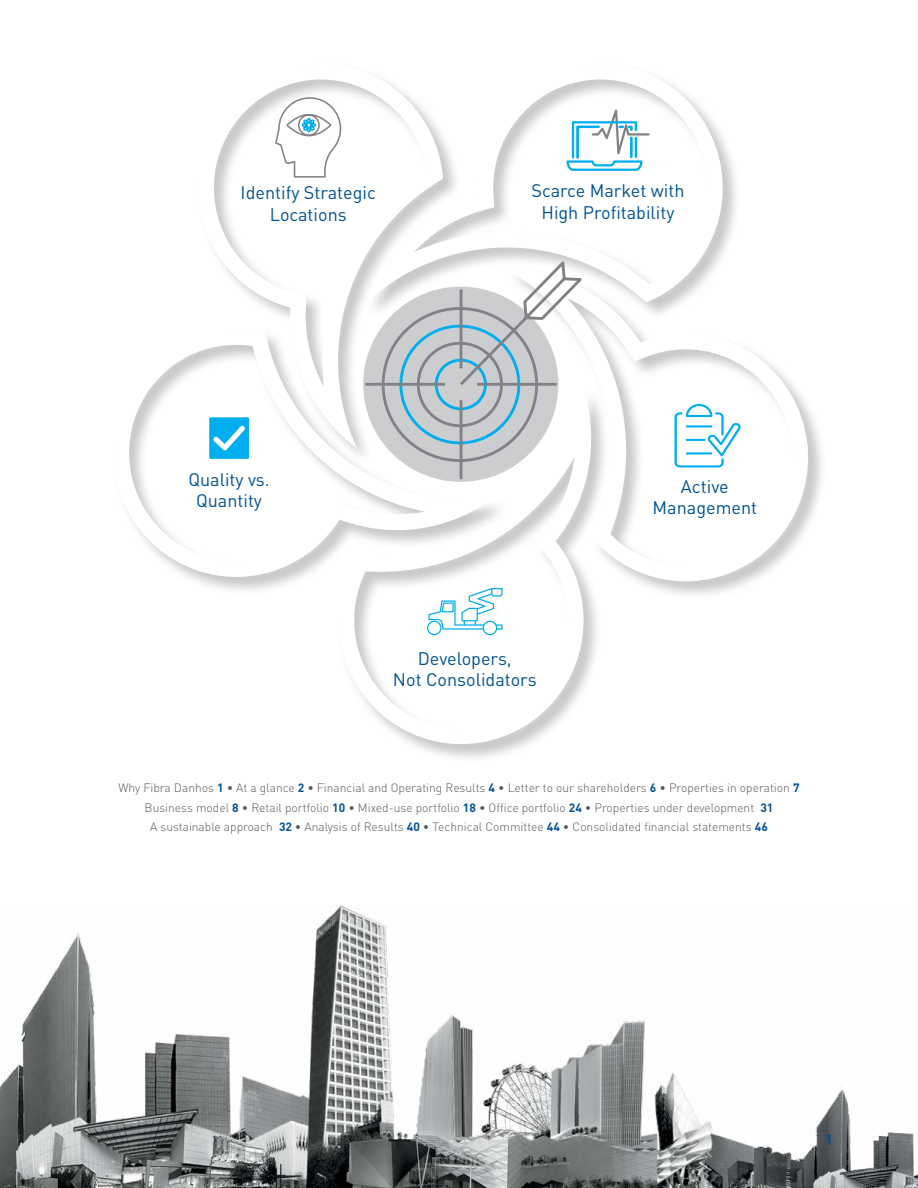
<style>
.page{position:relative;width:918px;height:1188px;background:#fff}
.page>*{position:absolute;margin:0;border:0;box-sizing:border-box;transform-origin:0 0}
.t1{font:18px/21.6px "DIN";color:#005293;text-align:center}
.t2{font:700 15px "DIN";color:#005293}
.t3{font:300 12px/19.5px "DIN";color:#58595b;text-align:center}
.s1{font-weight:700;color:#005399}
</style>
<div class="page">
<svg style="left:214px;top:79px;width:152px;height:249px"></svg>
<svg style="left:129px;top:328px;width:226px;height:261px"></svg>
<svg style="left:328px;top:388px;width:269px;height:370px"></svg>
<div style="left:506px;top:267px;width:321px;height:333px;background:#808285;opacity:.45"></div>
<svg style="left:505px;top:268px;width:319px;height:323px"></svg>
<div style="left:366px;top:63px;width:375px;height:257px;background:#808285;opacity:.45"></div>
<svg style="left:366px;top:63px;width:368px;height:240px"></svg>
<svg style="left:274px;top:97px;width:68px;height:81px"></svg>
<svg style="left:362px;top:256px;width:225px;height:226px"></svg>
<svg style="left:209px;top:417px;width:40px;height:42px"></svg>
<svg style="left:427px;top:588px;width:76px;height:47px"></svg>
<svg style="left:674px;top:404px;width:67px;height:63px"></svg>
<svg style="left:566px;top:109px;width:84px;height:62px"></svg>
<img style="left:0;top:905px;width:918px;height:283px">
<h1 class="t1" style="left:241px;top:181px;width:137px">Identify Strategic<br>Locations</h1>
<h1 class="t1" style="left:532px;top:180px;width:154px">Scarce Market with<br>High Profitability</h1>
<h1 class="t1" style="left:188px;top:468px;width:83px">Quality vs.<br>Quantity</h1>
<h1 class="t1" style="left:653px;top:475px;width:106px">Active<br>Management</h1>
<h1 class="t1" style="left:393px;top:647px;width:145px">Developers,<br>Not Consolidators</h1>
<p class="t3" style="left:118px;top:778px;width:683px">Why Fibra Danhos <span class="s1">1</span> • At a glance <span class="s1">2</span> • Financial and Operating Results <span class="s1">4</span> • Letter to our shareholders <span class="s1">6</span> • Properties in operation <span class="s1">7<br></span>Business model <span class="s1">8</span> • Retail portfolio <span class="s1">10</span> • Mixed-use portfolio <span class="s1">18</span> • Office portfolio <span class="s1">24</span> • Properties under development <span class="s1">31<br></span>A sustainable approach <span class="s1">32</span> • Analysis of Results <span class="s1">40</span> • Technical Committee <span class="s1">44</span> • Consolidated financial statements <span class="s1">46</span></p>
<p class="t2" style="left:825px;top:1130px;width:10px">1</p>
</div>
